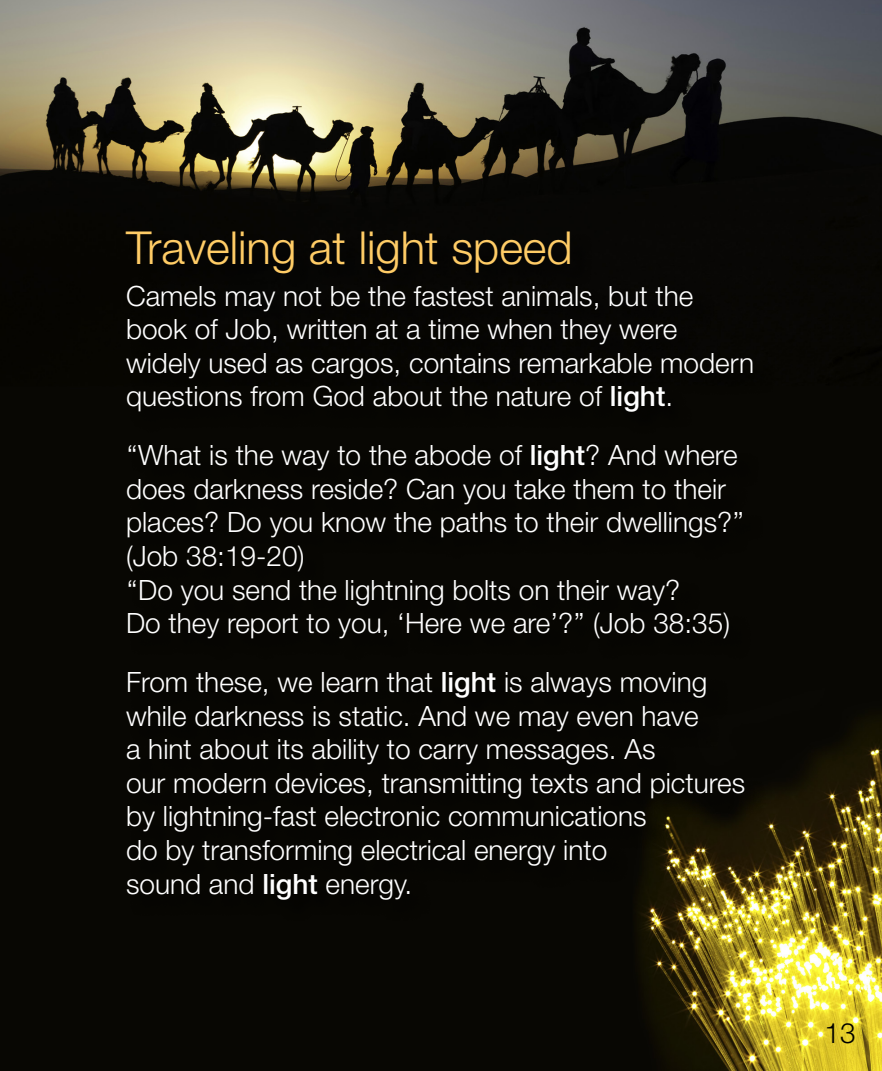
<style>
.page{position:relative;width:882px;height:1071px;background:#fff}
.page>*{position:absolute;margin:0;border:0;box-sizing:border-box;transform-origin:0 0}
.STitre_couleur{font:300 45.5px "Helvetica Neue LT Std";color:#fc6}
.t1{font:300 28px/33.6px "Helvetica Neue LT Std";color:#fff}
.t2{font:300 28px "Helvetica Neue LT Std";color:#000}
.s1{font-weight:500}
</style>
<div class="page">
<img style="left:0;top:0;width:882px;height:1071px">
<div style="left:129px;top:234px;width:645px;height:687px;background:#070602"></div>
<p class="STitre_couleur" style="left:126px;top:220px;width:448px">Traveling at light speed</p>
<p class="t1" style="left:126px;top:278px;width:630px">Camels may not be the fastest animals, but the book of Job, written at a time when they were widely used as cargos, contains remarkable modern questions from God about the nature of <span class="s1">light</span>.</p>
<p class="t1" style="left:126px;top:438px;width:620px">‘‘What is the way to the abode of <span class="s1">light</span>? And where does darkness reside? Can you take them to their places? Do you know the paths to their dwellings?’’</p>
<p class="t1" style="left:126px;top:539px;width:180px">(Job 38:19-20)</p>
<p class="t1" style="left:126px;top:572px;width:606px">‘‘Do you send the lightning bolts on their way?<br>Do they report to you, ‘Here we are’?’’ (Job 38:35)</p>
<p class="t1" style="left:126px;top:665px;width:583px">From these, we learn that <span class="s1">light</span> is always moving while darkness is static. And we may even have</p>
<p class="t1" style="left:126px;top:732px;width:531px">a hint about its ability to carry messages. As</p>
<p class="t1" style="left:126px;top:766px;width:621px">our modern devices, transmitting texts and pictures by lightning-fast electronic communications</p>
<p class="t1" style="left:126px;top:833px;width:483px">do by transforming electrical energy into</p>
<p class="t1" style="left:126px;top:866px;width:288px">sound and <span class="s1">light</span> energy.</p>
<p class="t2" style="left:825px;top:1016px;width:33px">13</p>
</div>
